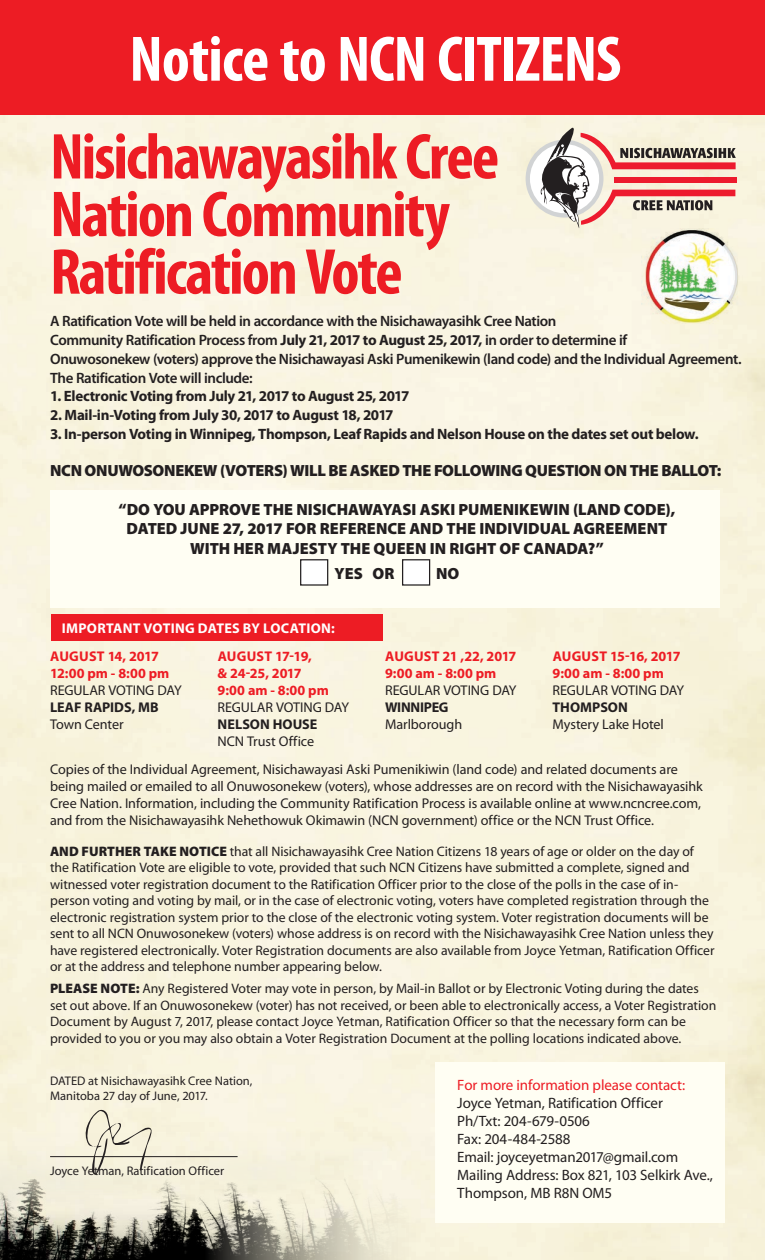
<style>
.page{position:relative;width:765px;height:1260px;background:#fff}
.page>*{position:absolute;margin:0;border:0;box-sizing:border-box;transform-origin:0 0}
.t1{font:700 condensed 65.5px/57.6px "Myriad Pro";letter-spacing:-.03em;color:#ed1c24}
.t2{font:700 condensed 64.75px "Myriad Pro";letter-spacing:-.02em;color:#fff}
.t3{font:900 16.25px/19.5px "Myriad";letter-spacing:-.01em;color:#231f20;text-align:center}
.t4{font:600 15px "Myriad Pro";letter-spacing:-.025em;color:#231f20}
.t5{font:700 15px "Myriad Pro";letter-spacing:-.02em;color:#231f20}
.t6{font:15px/18px "Myriad Pro";letter-spacing:-.01em;color:#231f20}
.t7{font:15px/18px "Myriad Pro";letter-spacing:-.005em;color:#ed1c24}
.t8{font:14.12px/17px "Myriad Pro";letter-spacing:-.005em;color:#231f20}
.t9{font:700 14.12px/17px "Myriad Pro";letter-spacing:-.005em;color:#ed1c24}
.t10{font:700 14.12px "Myriad Pro";letter-spacing:-.005em;color:#231f20}
.t11{font:700 14.12px "Myriad Pro";letter-spacing:.015em;color:#fff}
.t12{font:13.75px/16.5px "Myriad";letter-spacing:-.005em;color:#231f20}
.t13{font:12.5px/15px "Myriad";color:#231f20}
.s1{font-weight:700}
.s2{font-weight:700;color:#ed1c24}
.s3{font-weight:400;color:#231f20}
.s4{font-weight:900}
.s5{color:#231f20}
</style>
<div class="page">
<div style="left:0;top:114px;width:765px;height:1146px;background:#f9f5df"></div>
<div style="left:50px;top:490px;width:670px;height:118px;background:#fffef3"></div>
<div style="left:436px;top:1062px;width:289px;height:161px;background:#fffef3"></div>
<img style="left:0;top:1134px;width:436px;height:126px">
<img style="left:642px;top:228px;width:102px;height:96px">
<div style="left:0;top:0;width:765px;height:114px;background:#ed1c24"></div>
<svg style="left:526px;top:128px;width:210px;height:100px;background:#d8b9b0"></svg>
<div style="left:301px;top:560px;width:27px;height:25px;background:#fff"></div>
<div style="left:300px;top:559px;width:28px;height:27px;border:1px solid #231f20"></div>
<div style="left:403px;top:560px;width:27px;height:25px;background:#fff"></div>
<div style="left:402px;top:559px;width:28px;height:27px;border:1px solid #231f20"></div>
<hr style="left:50px;top:1156px;width:188px;height:1px;background:#231f20">
<svg style="left:86px;top:1110px;width:66px;height:65px;background:#e0dcc7"></svg>
<div style="left:51px;top:615px;width:331px;height:26px;background:#ed1c24"></div>
<p class="t2" style="left:129px;top:23px;width:494px">Notice to NCN CITIZENS</p>
<p class="t1" style="left:50px;top:129px;width:451px">Nisichawayasihk Cree<br>Nation Community</p>
<p class="t1" style="left:50px;top:244px;width:354px">Ratification Vote</p>
<p class="t4" style="left:50px;top:313px;width:508px">A Ratification Vote will be held in accordance with the Nisichawayasihk Cree Nation</p>
<p class="t4" style="left:50px;top:332px;width:579px">Community Ratification Process from <span class="s1">July 21, 2017 to August 25, 2017,</span> in order to determine if</p>
<p class="t4" style="left:50px;top:350px;width:693px">Onuwosonekew (voters) approve the Nisichawayasi Aski Pumenikewin (land code) and the Individual Agreement.</p>
<p class="t4" style="left:50px;top:369px;width:204px">The Ratification Vote will include:</p>
<p class="t5" style="left:50px;top:386px;width:361px">1. Electronic Voting from July 21, 2017 to August 25, 2017</p>
<p class="t5" style="left:50px;top:405px;width:345px">2. Mail-in-Voting from July 30, 2017 to August 18, 2017</p>
<p class="t5" style="left:50px;top:424px;width:650px">3. In-person Voting in Winnipeg, Thompson, Leaf Rapids and Nelson House on the dates set out below.</p>
<p class="t3" style="left:50px;top:462px;width:673px">NCN ONUWOSONEKEW (VOTERS) WILL BE ASKED THE FOLLOWING QUESTION ON THE BALLOT:</p>
<p class="t3" style="left:119px;top:500px;width:558px">“DO YOU APPROVE THE NISICHAWAYASI ASKI PUMENIKEWIN (LAND CODE),<br>DATED JUNE 27, 2017 FOR REFERENCE AND THE INDIVIDUAL AGREEMENT<br>WITH HER MAJESTY THE QUEEN IN RIGHT OF CANADA?”</p>
<p class="t3" style="left:335px;top:564px;width:61px">YES OR</p>
<p class="t3" style="left:436px;top:564px;width:25px">NO</p>
<p class="t11" style="left:62px;top:619px;width:275px">IMPORTANT VOTING DATES BY LOCATION:</p>
<p class="t9" style="left:50px;top:648px;width:110px">AUGUST 14, 2017</p>
<p class="t8" style="left:50px;top:665px;width:133px"><span class="s2">12:00 pm - 8:00 pm<br></span>REGULAR VOTING DAY</p>
<p class="t10" style="left:50px;top:698px;width:110px">LEAF RAPIDS, MB</p>
<p class="t8" style="left:50px;top:716px;width:75px">Town Center</p>
<p class="t9" style="left:553px;top:648px;width:133px">AUGUST 15-16, 2017<br>9:00 am - 8:00 pm<br><span class="s3">REGULAR VOTING DAY</span></p>
<p class="t10" style="left:553px;top:698px;width:77px">THOMPSON</p>
<p class="t8" style="left:553px;top:716px;width:113px">Mystery Lake Hotel</p>
<p class="t8" style="left:50px;top:761px;width:629px">Copies of the Individual Agreement, Nisichawayasi Aski Pumenikiwin (land code) and related documents are</p>
<p class="t8" style="left:50px;top:778px;width:654px;text-align:justify">being mailed or emailed to all Onuwosonekew (voters), whose addresses are on record with the Nisichawayasihk Cree Nation. Information, including the Community Ratification Process is available online at www.ncncree.com, and from the Nisichawayasihk Nehethowuk Okimawin (NCN government) office or the NCN Trust Office.</p>
<p class="t9" style="left:218px;top:648px;width:96px">AUGUST 17-19, &amp; 24-25, 2017</p>
<p class="t8" style="left:218px;top:682px;width:133px"><span class="s2">9:00 am - 8:00 pm<br></span>REGULAR VOTING DAY</p>
<p class="t10" style="left:218px;top:715px;width:101px">NELSON HOUSE</p>
<p class="t8" style="left:218px;top:733px;width:98px">NCN Trust Office</p>
<p class="t9" style="left:385px;top:648px;width:133px">AUGUST 21 ,22, 2017</p>
<p class="t8" style="left:385px;top:665px;width:133px"><span class="s2">9:00 am - 8:00 pm<br></span>REGULAR VOTING DAY</p>
<p class="t10" style="left:385px;top:698px;width:65px">WINNIPEG</p>
<p class="t8" style="left:385px;top:716px;width:79px">Marlborough</p>
<p class="t12" style="left:50px;top:843px;width:666px"><span class="s4">AND FURTHER TAKE NOTICE</span> that all Nisichawayasihk Cree Nation Citizens 18 years of age or older on the day of the Ratification Vote are eligible to vote, provided that such NCN Citizens have submitted a complete, signed and witnessed voter registration document to the Ratification Officer prior to the close of the polls in the case of in&shy;person voting and voting by mail, or in the case of electronic voting, voters have completed registration through the electronic registration system prior to the close of the electronic voting system. Voter registration documents will be sent to all NCN Onuwosonekew (voters) whose address is on record with the Nisichawayasihk Cree Nation unless they have registered electronically. Voter Registration documents are also available from Joyce Yetman, Ratification Officer or at the address and telephone number appearing below.</p>
<p class="t12" style="left:50px;top:981px;width:668px"><span class="s4">PLEASE NOTE:</span> Any Registered Voter may vote in person, by Mail-in Ballot or by Electronic Voting during the dates set out above. If an Onuwosonekew (voter) has not received, or been able to electronically access, a Voter Registration Document by August 7, 2017, please contact Joyce Yetman, Ratification Officer so that the necessary form can be provided to you or you may also obtain a Voter Registration Document at the polling locations indicated above.</p>
<p class="t13" style="left:50px;top:1073px;width:204px">DATED at Nisichawayasihk Cree Nation,<br>Manitoba 27 day of June, 2017.</p>
<p class="t7" style="left:457px;top:1075px;width:229px">For more information please contact:<br><span class="s5">Joyce Yetman, Ratification Officer</span></p>
<p class="t6" style="left:457px;top:1111px;width:134px">Ph/Txt: 204-679-0506</p>
<p class="t6" style="left:457px;top:1129px;width:115px">Fax: 204-484-2588</p>
<p class="t6" style="left:457px;top:1147px;width:222px">Email: joyceyetman2017@gmail.com</p>
<p class="t6" style="left:457px;top:1165px;width:257px">Mailing Address: Box 821, 103 Selkirk Ave.,<br>Thompson, MB R8N OM5</p>
<p class="t13" style="left:50px;top:1163px;width:176px">Joyce Yetman, Ratification Officer</p>
</div>
